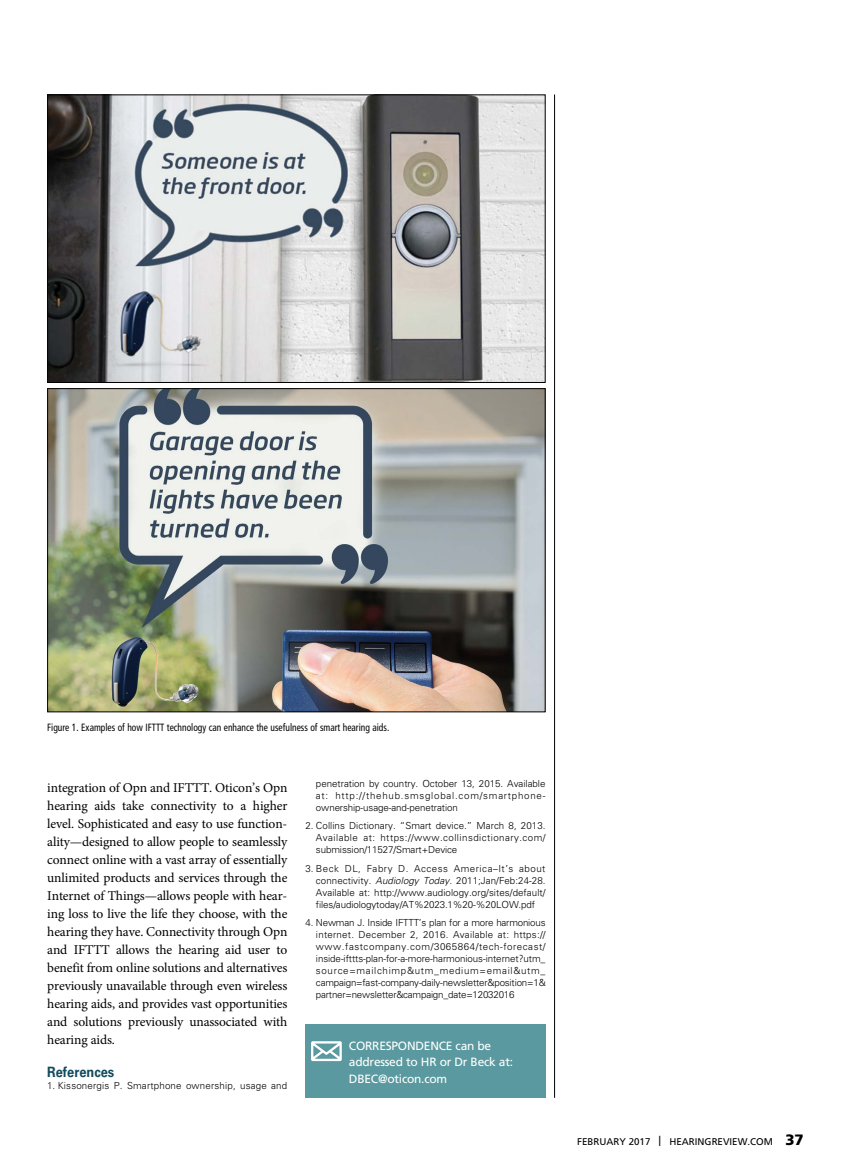
<style>
.page{position:relative;width:851px;height:1161px;background:#fff}
.page>*{position:absolute;margin:0;border:0;box-sizing:border-box;transform-origin:0 0}
.t1{font:700 14.25px "Univers LT Std";color:#124a5e;scale:.9 1}
.t2{font:13.5px/18px "Minion Pro";letter-spacing:-.01em;color:#000;text-align:justify}
.t3{font:12px/16.5px "Frutiger LT Std";letter-spacing:-.02em;color:#fff}
.t4{font:condensed 10.5px "Frutiger LT Std";color:#000;scale:.9 1}
.t5{font:300 9.75px/12px "Univers LT Std";letter-spacing:-.01em;color:#000;text-align:justify}
.t6{font:300 9.75px "Univers LT Std";letter-spacing:.015em;color:#000}
.t7{font:9.75px "Frutiger LT Std";color:#000}
.s1{font-style:italic}
.s2{font-size:14.7px}
.s3{font-weight:900;font-size:15px}
</style>
<div class="page">
<div style="left:305px;top:1024px;width:240px;height:74px;background:#59999f"></div>
<svg style="left:311px;top:1041px;width:31px;height:20px"></svg>
<img style="left:49px;top:96px;width:494px;height:285px">
<div style="left:47px;top:94px;width:498px;height:289px;border:1px solid #000"></div>
<img style="left:49px;top:390px;width:494px;height:320px">
<div style="left:47px;top:388px;width:498px;height:324px;border:1px solid #000"></div>
<hr style="left:554px;top:94px;width:1px;height:1004px;background:#000">
<p class="t4" style="left:47px;top:721px;width:381px">Figure 1. Examples of how IFTTT technology can enhance the usefulness of smart hearing aids.</p>
<p class="t2" style="left:47px;top:779px;width:242px">integration of Opn and IFTTT. Oticon’s Opn hearing aids take connectivity to a higher level. Sophisticated and easy to use function&shy;ality—designed to allow people to seamlessly connect online with a vast array of essentially unlimited products and services through the Internet of Things—allows people with hear&shy;ing loss to live the life they choose, with the hearing they have. Connectivity through Opn and IFTTT allows the hearing aid user to benefit from online solutions and alternatives previously unavailable through even wireless hearing aids, and provides vast opportunities and solutions previously unassociated with hearing aids.</p>
<h1 class="t1" style="left:47px;top:1064px;width:76px">References</h1>
<p class="t6" style="left:47px;top:1080px;width:241px">1. Kissonergis P. Smartphone ownership, usage and</p>
<p class="t5" style="left:316px;top:777px;width:231px">penetration by country. October 13, 2015. Available at: http://thehub.smsglobal.com/smartphone&shy;ownership-usage-and-penetration</p>
<p class="t5" style="left:316px;top:820px;width:231px;text-indent:-11px">2. Collins Dictionary. “Smart device.” March 8, 2013.<br>Available at: https://www.collinsdictionary.com/ submission/11527/Smart+Device</p>
<p class="t5" style="left:316px;top:862px;width:231px;text-indent:-11px">3. Beck DL, Fabry D. Access America–It’s about connectivity. <span class="s1">Audiology Today.</span> 2011;Jan/Feb:24-28.<br>Available at: http://www.audiology.org/sites/default/ files/audiologytoday/AT%2023.1%20-%20LOW.pdf</p>
<p class="t5" style="left:316px;top:917px;width:231px;text-indent:-11px">4. Newman J. Inside IFTTT’s plan for a more harmonious internet. December 2, 2016. Available at: https:// www.fastcompany.com/3065864/tech-forecast/ inside-ifttts-plan-for-a-more-harmonious-internet?utm_ source=mailchimp&amp;utm_medium=email&amp;utm_ campaign=fast-company-daily-newsletter&amp;position=1&amp; partner=newsletter&amp;campaign_date=12032016</p>
<p class="t3" style="left:349px;top:1038px;width:166px">CORRESPONDENCE can be addressed to HR or Dr Beck at:<br>DBEC@oticon.com</p>
<p class="t7" style="left:577px;top:1135px;width:228px">FEBRUARY 2017 <span class="s2">I</span> HEARINGREVIEW.COM <span class="s3">37</span></p>
</div>
